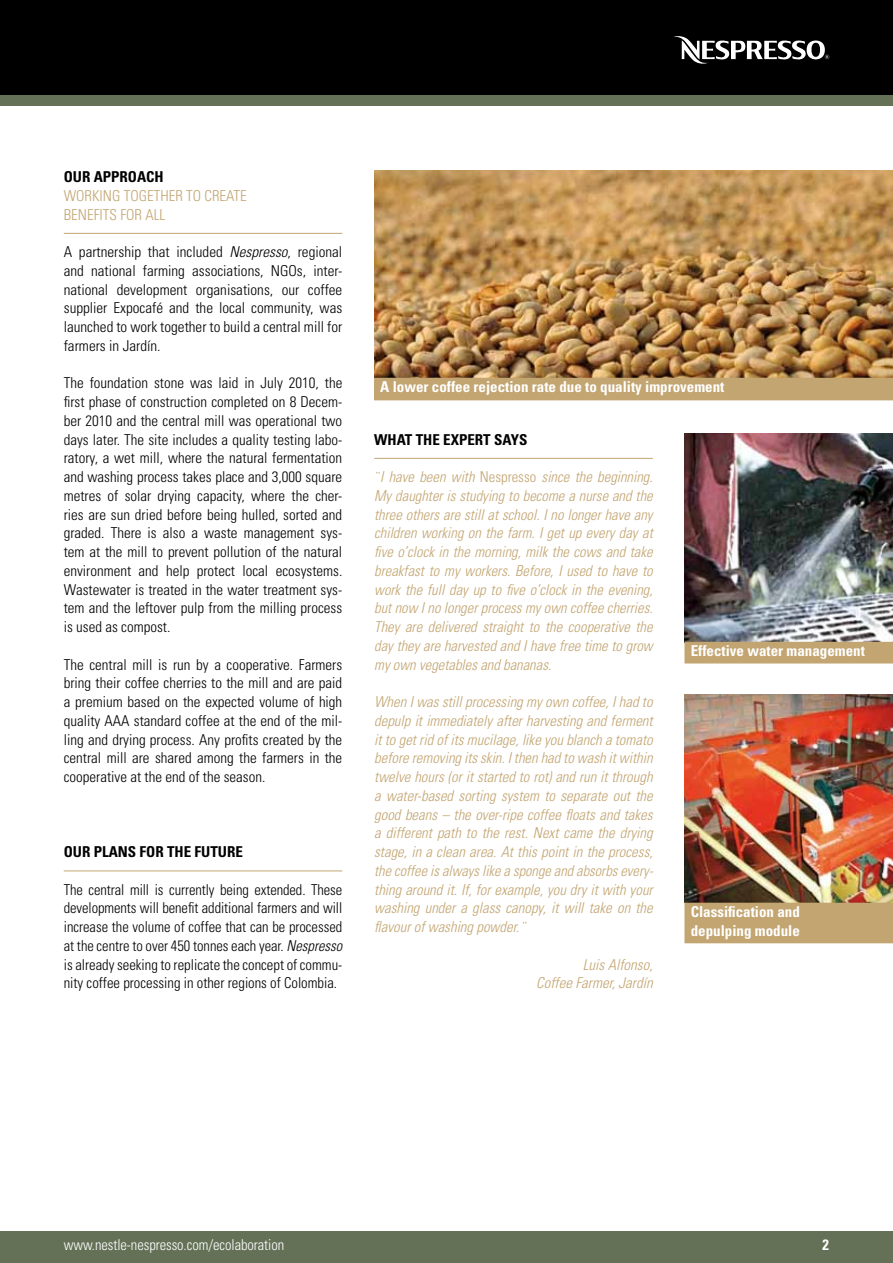
<style>
.page{position:relative;width:893px;height:1263px;background:#fff}
.page>*{position:absolute;margin:0;border:0;box-sizing:border-box;transform-origin:0 0}
.t1{font:300 condensed 15px/18.8px "Univers";color:#000;text-align:justify}
.t2{font:italic 300 condensed 15px/18.8px "Univers";color:#c3a571;text-align:justify}
.t3{font:700 condensed 15px/18.8px "Univers";color:#fff}
.t4{font:700 condensed 15px "Univers";color:#000}
.t5{font:300 condensed 15px "Univers";letter-spacing:-.005em;color:#fff}
.t6{font:300 condensed 15px/18.8px "Univers";color:#c3a571}
.s1{font-style:italic}
.s2{font-style:normal}
</style>
<div class="page">
<div style="left:0;top:1231px;width:893px;height:32px;background:#647157"></div>
<div style="left:0;top:0;width:893px;height:96px;background:#000"></div>
<div style="left:0;top:96px;width:893px;height:10px;background:#647157"></div>
<svg style="left:674px;top:36px;width:155px;height:28px"></svg>
<hr style="left:64px;top:233px;width:278px;height:1px;background:#c3a571">
<hr style="left:64px;top:870px;width:278px;height:1px;background:#c3a571">
<hr style="left:374px;top:458px;width:279px;height:1px;background:#c3a571">
<img style="left:374px;top:170px;width:519px;height:208px">
<img style="left:685px;top:434px;width:208px;height:208px">
<img style="left:685px;top:694px;width:208px;height:209px">
<div style="left:374px;top:378px;width:519px;height:22px;background:#c3a571"></div>
<div style="left:685px;top:642px;width:208px;height:21px;background:#c3a571"></div>
<div style="left:685px;top:903px;width:208px;height:40px;background:#c3a571"></div>
<p class="t4" style="left:64px;top:167px;width:40px">OUR APPROA</p>
<p class="t4" style="left:146px;top:167px;width:19px">CH</p>
<p class="t6" style="left:64px;top:186px;width:185px">WORKING TOGETHER TO CREATE<br>BENEFITS FOR ALL</p>
<p class="t1" style="left:64px;top:242px;width:280px">A partnership that included <span class="s1">Nespresso</span>, regional and national farming associations, NGOs, inter&shy;national development organisations, our coffee supplier Expocafé and the local community, was launched to work together to build a central mill for farmers in Jardín.</p>
<p class="t1" style="left:64px;top:374px;width:280px">The foundation stone was laid in July 2010, the first phase of construction completed on 8 Decem&shy;ber 2010 and the central mill was operational two days later. The site includes a quality testing labo&shy;ratory, a wet mill, where the natural fermentation and washing process takes place and 3,000 square metres of solar drying capacity, where the cher&shy;ries are sun dried before being hulled, sorted and graded. There is also a waste management sys&shy;tem at the mill to prevent pollution of the natural environment and help protect local ecosystems.<br>Wastewater is treated in the water treatment sys&shy;tem and the leftover pulp from the milling process is used as compost.</p>
<p class="t1" style="left:64px;top:655px;width:280px">The central mill is run by a cooperative. Farmers bring their coffee cherries to the mill and are paid a premium based on the expected volume of high quality AAA standard coffee at the end of the mil&shy;ling and drying process. Any profits created by the central mill are shared among the farmers in the cooperative at the end of the season.</p>
<p class="t4" style="left:64px;top:842px;width:40px">OUR PLANS</p>
<p class="t4" style="left:140px;top:842px;width:9px">FOR</p>
<p class="t4" style="left:167px;top:842px;width:69px">THE FUTURE</p>
<p class="t1" style="left:64px;top:880px;width:280px">The central mill is currently being extended. These developments will benefit additional farmers and will increase the volume of coffee that can be processed at the centre to over 450 tonnes each year. <span class="s1">Nespresso </span>is already seeking to replicate the concept of commu&shy;nity coffee processing in other regions of Colombia.</p>
<p class="t3" style="left:380px;top:378px;width:346px">A lower coffee rejection rate due to quality improvement</p>
<p class="t4" style="left:374px;top:430px;width:94px">WHAT THE EXPERT</p>
<p class="t4" style="left:494px;top:430px;width:34px">SAYS</p>
<p class="t2" style="left:374px;top:467px;width:280px">¨I have been with <span class="s2">Nespresso</span> since the beginning.<br>My daughter is studying to become a nurse and the three others are still at school. I no longer have any children working on the farm. I get up every day at five o’clock in the morning, milk the cows and take breakfast to my workers. Before, I used to have to work the full day up to five o’clock in the evening, but now I no longer process my own coffee cherries.<br>They are delivered straight to the cooperative the day they are harvested and I have free time to grow my own vegetables and bananas.</p>
<p class="t2" style="left:374px;top:692px;width:280px">When I was still processing my own coffee, I had to depulp it immediately after harvesting and ferment it to get rid of its mucilage, like you blanch a tomato before removing its skin. I then had to wash it within twelve hours (or it started to rot) and run it through a water-based sorting system to separate out the good beans – the over-ripe coffee floats and takes a different path to the rest. Next came the drying stage, in a clean area. At this point in the process, the coffee is always like a sponge and absorbs every&shy;thing around it. If, for example, you dry it with your washing under a glass canopy, it will take on the flavour of washing powder.¨</p>
<p class="t2" style="left:536px;top:955px;width:118px;text-align:right">Luis Alfonso,<br>Coffee Farmer, Jardín</p>
<p class="t3" style="left:691px;top:642px;width:176px">Effective water management</p>
<p class="t3" style="left:691px;top:902px;width:111px">Classification and depulping module</p>
<p class="t5" style="left:64px;top:1236px;width:222px">www.nestle-nespresso.com/ecolaboration</p>
<p class="t3" style="left:822px;top:1236px;width:8px">2</p>
</div>
